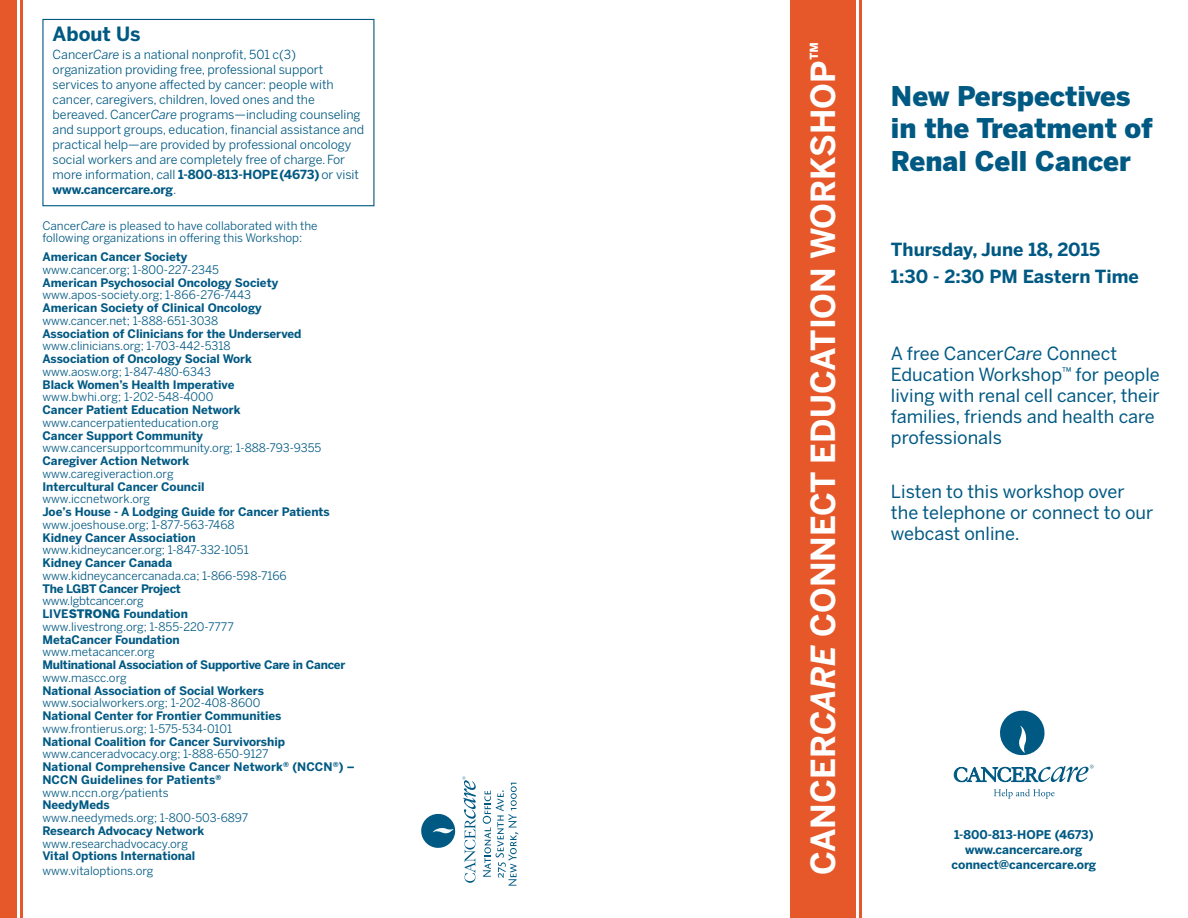
<style>
.page{position:relative;width:1188px;height:918px;background:#fff}
.page>*{position:absolute;margin:0;border:0;box-sizing:border-box;transform-origin:0 0}
.t1{font:700 33px "Benton Sans";color:#fff}
.About_Cancer_Care_Re{font:900 27px/32.4px "Benton Sans";color:#005983}
.t2{font:700 19.5px "Benton Sans";color:#005983}
.t3{font:18px/21px "Benton Sans";color:#005983}
.t4{font:700 18px/27px "Benton Sans";color:#005983}
.t5{font:12.45px/15px "Benton Sans";letter-spacing:-.005em;color:#005983}
.t6{font:700 12px "Benton Sans";color:#005983}
.About_Cancer_Care_Re-2{font:11.7px/12.8px "Benton Sans";color:#005983}
.About_Cancer_Care_Se{font:700 11.7px "Benton Sans";color:#005983}
.About_Cancer_Care_Re-3{font:700 11.7px/12.8px "Benton Sans";color:#005983}
.About_Cancer_Care_Se-2{font:11.7px/12.8px "Benton Sans";color:#005983}
.About_Cancer_Care_Se-3{font:700 11.7px "Benton Sans";letter-spacing:-.02em;color:#005983}
.About_Cancer_Care_Se-4{font:11.7px "Benton Sans";letter-spacing:-.02em;color:#005983}
.s1{font-style:italic}
.s2{font-weight:700}
.s3{font-weight:400}
.s4{font-weight:900}
</style>
<div class="page">
<div style="left:790px;top:0;width:66px;height:918px;background:#e65829"></div>
<hr style="left:859px;top:0;width:3px;height:918px;background:#e65829">
<svg style="left:421px;top:813px;width:35px;height:35px"></svg>
<svg style="left:462px;top:777px;width:14px;height:106px"></svg>
<svg style="left:483px;top:783px;width:34px;height:103px"></svg>
<hr style="left:20px;top:0;width:3px;height:918px;background:#e65829">
<div style="left:0;top:0;width:16px;height:918px;background:#e65829"></div>
<svg style="left:1000px;top:710px;width:45px;height:46px"></svg>
<svg style="left:954px;top:765px;width:140px;height:17px"></svg>
<svg style="left:994px;top:789px;width:61px;height:10px"></svg>
<div style="left:42px;top:19px;width:332px;height:187px;border:1px solid #005983"></div>
<p class="t2" style="left:53px;top:23px;width:89px">About Us</p>
<p class="t5" style="left:53px;top:47px;width:313px">Cancer<span class="s1">Care</span> is a national nonprofit, 501 c(3) organization providing free, professional support services to anyone affected by cancer: people with cancer, caregivers, children, loved ones and the bereaved. Cancer<span class="s1">Care</span> programs—including counseling and support groups, education, financial assistance and practical help—are provided by professional oncology social workers and are completely free of charge. For more information, call <span class="s2">1-800-813-HOPE (4673)</span> or visit <span class="s2">www.cancercare.org</span>.</p>
<p class="About_Cancer_Care_Re-2" style="left:42px;top:219px;width:277px">Cancer<span class="s1">Care</span> is pleased to have collaborated with the following organizations in offering this Workshop:</p>
<p class="About_Cancer_Care_Se" style="left:42px;top:250px;width:147px">American Cancer Society</p>
<p class="About_Cancer_Care_Re-2" style="left:42px;top:263px;width:178px">www.cancer.org; 1-800-227-2345</p>
<p class="About_Cancer_Care_Re-3" style="left:42px;top:276px;width:237px">American Psychosocial Oncology Society</p>
<p class="About_Cancer_Care_Re-2" style="left:42px;top:289px;width:210px">www.apos-society.org; 1-866-276-7443</p>
<p class="About_Cancer_Care_Se" style="left:42px;top:301px;width:221px">American Society of Clinical Oncology</p>
<p class="About_Cancer_Care_Re-2" style="left:42px;top:314px;width:177px">www.cancer.net; 1-888-651-3038</p>
<p class="About_Cancer_Care_Se" style="left:42px;top:326px;width:261px">Association of Clinicians for the Underserved</p>
<p class="About_Cancer_Care_Re-2" style="left:42px;top:340px;width:190px">www.clinicians.org; 1-703-442-5318</p>
<p class="About_Cancer_Care_Se" style="left:42px;top:352px;width:211px">Association of Oncology Social Work</p>
<p class="About_Cancer_Care_Re-2" style="left:42px;top:365px;width:170px">www.aosw.org; 1-847-480-6343</p>
<p class="About_Cancer_Care_Se" style="left:42px;top:377px;width:194px">Black Women’s Health Imperative</p>
<p class="About_Cancer_Care_Re-2" style="left:42px;top:391px;width:173px">www.bwhi.org; 1-202-548-4000</p>
<p class="About_Cancer_Care_Se" style="left:42px;top:403px;width:200px">Cancer Patient Education Network</p>
<p class="About_Cancer_Care_Re-2" style="left:42px;top:416px;width:178px">www.cancerpatienteducation.org</p>
<p class="About_Cancer_Care_Re-2" style="left:42px;top:429px;width:281px"><span class="s2">Cancer Support Community </span>www.cancersupportcommunity.org; 1-888-793-9355<br><span class="s2">Caregiver Action Network </span>www.caregiveraction.org</p>
<p class="About_Cancer_Care_Se" style="left:42px;top:479px;width:164px">Intercultural Cancer Council</p>
<p class="About_Cancer_Care_Re-2" style="left:42px;top:493px;width:109px">www.iccnetwork.org</p>
<p class="About_Cancer_Care_Re-3" style="left:42px;top:505px;width:289px">Joe’s House - A Lodging Guide for Cancer Patients <span class="s3">www.joeshouse.org; 1-877-563-7468</span></p>
<p class="About_Cancer_Care_Re-3" style="left:42px;top:531px;width:155px">Kidney Cancer Association</p>
<p class="About_Cancer_Care_Re-2" style="left:42px;top:544px;width:208px">www.kidneycancer.org; 1-847-332-1051</p>
<p class="About_Cancer_Care_Re-3" style="left:42px;top:556px;width:131px">Kidney Cancer Canada</p>
<p class="About_Cancer_Care_Re-2" style="left:42px;top:569px;width:246px">www.kidneycancercanada.ca; 1-866-598-7166</p>
<p class="About_Cancer_Care_Se-3" style="left:42px;top:581px;width:140px">The LGBT Cancer Project</p>
<p class="About_Cancer_Care_Se-4" style="left:42px;top:594px;width:103px">www.lgbtcancer.org</p>
<p class="About_Cancer_Care_Se-2" style="left:42px;top:607px;width:193px"><span class="s2">LIVE</span><span class="s4">STRONG</span> <span class="s2">Foundation </span>www.livestrong.org; 1-855-220-7777</p>
<p class="About_Cancer_Care_Se" style="left:42px;top:632px;width:139px">MetaCancer Foundation</p>
<p class="About_Cancer_Care_Se-2" style="left:42px;top:646px;width:114px">www.metacancer.org</p>
<p class="About_Cancer_Care_Se-3" style="left:42px;top:658px;width:304px">Multinational Association of Supportive Care in Cancer</p>
<p class="About_Cancer_Care_Re-2" style="left:42px;top:671px;width:86px">www.mascc.org</p>
<p class="About_Cancer_Care_Re-3" style="left:42px;top:684px;width:223px">National Association of Social Workers</p>
<p class="About_Cancer_Care_Re-2" style="left:42px;top:697px;width:220px">www.socialworkers.org; 1-202-408-8600</p>
<p class="About_Cancer_Care_Se" style="left:42px;top:709px;width:241px">National Center for Frontier Communities</p>
<p class="About_Cancer_Care_Re-2" style="left:42px;top:722px;width:191px">www.frontierus.org; 1-575-534-0101</p>
<p class="About_Cancer_Care_Se" style="left:42px;top:734px;width:244px">National Coalition for Cancer Survivorship</p>
<p class="About_Cancer_Care_Re-2" style="left:42px;top:748px;width:228px">www.canceradvocacy.org; 1-888-650-9127</p>
<p class="About_Cancer_Care_Re-3" style="left:42px;top:760px;width:314px">National Comprehensive Cancer Network<sup>®</sup> (NCCN<sup>®</sup>) –<br>NCCN Guidelines for Patients<sup>®</sup></p>
<p class="About_Cancer_Care_Re-2" style="left:42px;top:786px;width:128px">www.nccn.org/patients</p>
<p class="About_Cancer_Care_Re-3" style="left:42px;top:798px;width:69px">NeedyMeds</p>
<p class="About_Cancer_Care_Re-2" style="left:42px;top:811px;width:207px">www.needymeds.org; 1-800-503-6897</p>
<p class="About_Cancer_Care_Se-2" style="left:42px;top:824px;width:164px"><span class="s2">Research Advocacy Network </span>www.researchadvocacy.org</p>
<p class="About_Cancer_Care_Se" style="left:42px;top:849px;width:154px">Vital Options International</p>
<p class="About_Cancer_Care_Re-2" style="left:42px;top:864px;width:113px">www.vitaloptions.org</p>
<p class="t1" style="left:803px;top:875px;width:834px;rotate:-90deg">CANCER<span class="s1">CARE</span> CONNECT EDUCATION WORKSHOP<sup>™</sup></p>
<p class="About_Cancer_Care_Re" style="left:891px;top:79px;width:263px">New Perspectives in the Treatment of<br>Renal Cell Cancer</p>
<p class="t4" style="left:891px;top:236px;width:249px">Thursday, June 18, 2015<br>1:30 - 2:30 PM Eastern Time</p>
<p class="t3" style="left:891px;top:342px;width:270px">A free Cancer<span class="s1">Care</span> Connect<br>Education Workshop<sup>™</sup> for people living with renal cell cancer, their families, friends and health care professionals</p>
<p class="t3" style="left:891px;top:481px;width:264px">Listen to this workshop over the telephone or connect to our webcast online.</p>
<p class="t6" style="left:954px;top:828px;width:141px">1-800-813-HOPE (4673)</p>
<p class="t6" style="left:965px;top:843px;width:119px">www.cancercare.org</p>
<p class="t6" style="left:951px;top:858px;width:146px">connect@cancercare.org</p>
</div>
